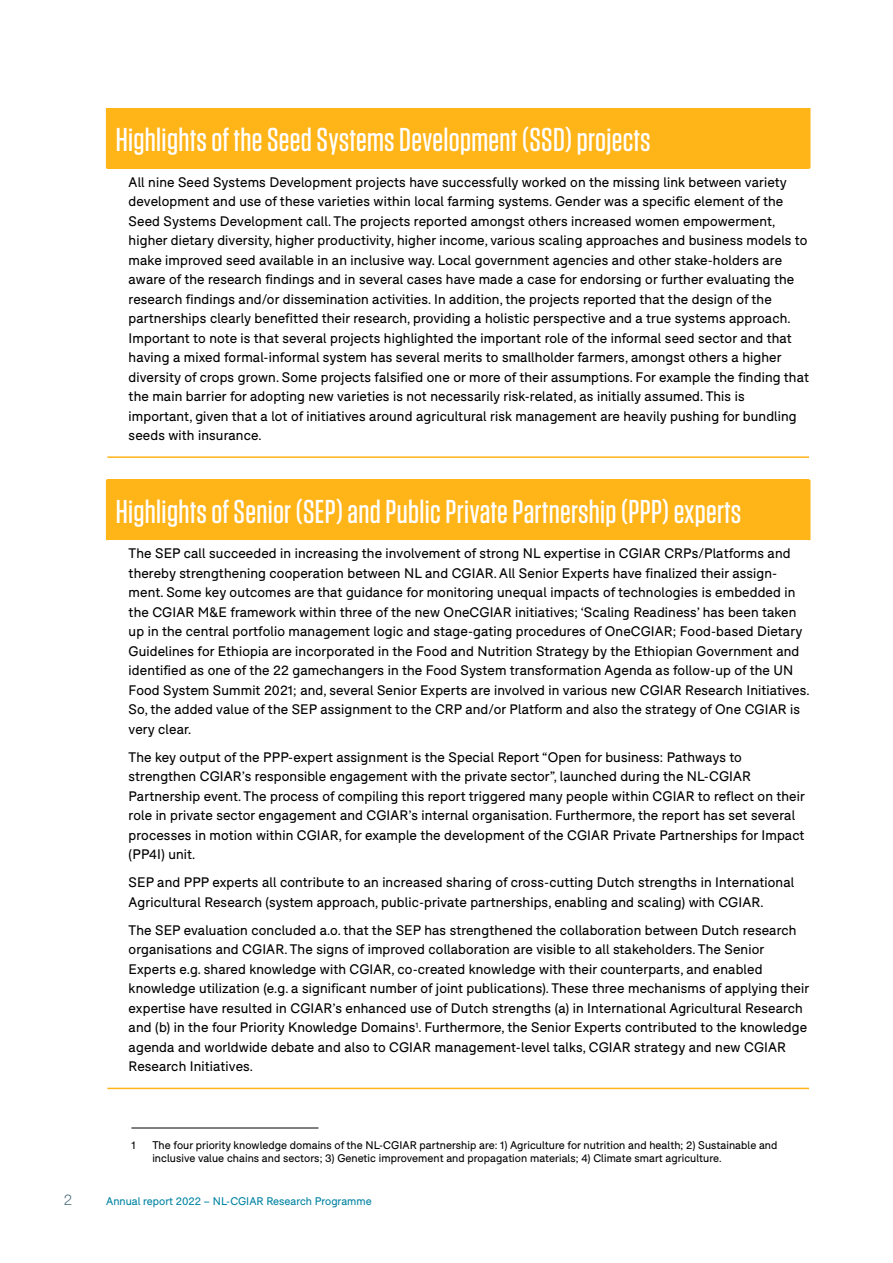
<style>
.page{position:relative;width:893px;height:1263px;background:#fff}
.page>*{position:absolute;margin:0;border:0;box-sizing:border-box;transform-origin:0 0}
.t1{font:500 33px "Tungsten";letter-spacing:.01em;color:#fff}
.t2{font:300 15px "F37 Bolton";color:#4e6d7c}
.t3{font:13.5px/19.5px "F37 Bolton";letter-spacing:.01em;color:#000}
.t4{font:10.8px/13.6px "F37 Bolton";letter-spacing:.005em;color:#000}
.t5{font:10.8px "F37 Bolton";color:#0083a2}
</style>
<div class="page">
<div style="left:107px;top:108px;width:702px;height:60px;background:#ffb418"></div>
<hr style="left:106px;top:108px;width:3px;height:60px;background:#ffb418">
<hr style="left:807px;top:108px;width:3px;height:60px;background:#ffb418">
<hr style="left:107px;top:456px;width:702px;height:2px;background:#ffb418">
<div style="left:107px;top:480px;width:702px;height:60px;background:#ffb418"></div>
<hr style="left:106px;top:480px;width:3px;height:60px;background:#ffb418">
<hr style="left:807px;top:480px;width:3px;height:60px;background:#ffb418">
<hr style="left:107px;top:1088px;width:702px;height:1px;background:#ffb418">
<hr style="left:131px;top:1128px;width:187px;height:1px;background:#000">
<h1 class="t1" style="left:116px;top:123px;width:536px">Highlights of the Seed Systems Development (SSD) projects</h1>
<p class="t3" style="left:129px;top:172px;width:682px">All nine Seed Systems Development projects have successfully worked on the missing link between variety development and use of these varieties within local farming systems. Gender was a specific element of the Seed Systems Development call. The projects reported amongst others increased women empowerment, higher dietary diversity, higher productivity, higher income, various scaling approaches and business models to make improved seed available in an inclusive way. Local government agencies and other stake-holders are aware of the research findings and in several cases have made a case for endorsing or further evaluating the research findings and/or dissemination activities. In addition, the projects reported that the design of the partnerships clearly benefitted their research, providing a holistic perspective and a true systems approach.<br>Important to note is that several projects highlighted the important role of the informal seed sector and that having a mixed formal-informal system has several merits to smallholder farmers, amongst others a higher diversity of crops grown. Some projects falsified one or more of their assumptions. For example the finding that the main barrier for adopting new varieties is not necessarily risk-related, as initially assumed. This is important, given that a lot of initiatives around agricultural risk management are heavily pushing for bundling seeds with insurance.</p>
<h1 class="t1" style="left:116px;top:494px;width:627px">Highlights of Senior (SEP) and Public Private Partnership (PPP) experts</h1>
<p class="t3" style="left:129px;top:544px;width:682px">The SEP call succeeded in increasing the involvement of strong NL expertise in CGIAR CRPs/Platforms and thereby strengthening cooperation between NL and CGIAR. All Senior Experts have finalized their assign&shy;ment. Some key outcomes are that guidance for monitoring unequal impacts of technologies is embedded in the CGIAR M&amp;E framework within three of the new OneCGIAR initiatives; ‘Scaling Readiness’ has been taken up in the central portfolio management logic and stage-gating procedures of OneCGIAR; Food-based Dietary Guidelines for Ethiopia are incorporated in the Food and Nutrition Strategy by the Ethiopian Government and identified as one of the 22 gamechangers in the Food System transformation Agenda as follow-up of the UN Food System Summit 2021; and, several Senior Experts are involved in various new CGIAR Research Initiatives.<br>So, the added value of the SEP assignment to the CRP and/or Platform and also the strategy of One CGIAR is very clear.</p>
<p class="t3" style="left:129px;top:747px;width:678px">The key output of the PPP-expert assignment is the Special Report “Open for business: Pathways to strengthen CGIAR’s responsible engagement with the private sector”, launched during the NL-CGIAR Partnership event. The process of compiling this report triggered many people within CGIAR to reflect on their role in private sector engagement and CGIAR’s internal organisation. Furthermore, the report has set several processes in motion within CGIAR, for example the development of the CGIAR Private Partnerships for Impact (PP4I) unit.</p>
<p class="t3" style="left:129px;top:873px;width:667px">SEP and PPP experts all contribute to an increased sharing of cross-cutting Dutch strengths in International<br>Agricultural Research (system approach, public-private partnerships, enabling and scaling) with CGIAR.</p>
<p class="t3" style="left:129px;top:920px;width:682px">The SEP evaluation concluded a.o. that the SEP has strengthened the collaboration between Dutch research organisations and CGIAR. The signs of improved collaboration are visible to all stakeholders. The Senior Experts e.g. shared knowledge with CGIAR, co-created knowledge with their counterparts, and enabled knowledge utilization (e.g. a significant number of joint publications). These three mechanisms of applying their expertise have resulted in CGIAR’s enhanced use of Dutch strengths (a) in International Agricultural Research and (b) in the four Priority Knowledge Domains<sup>1</sup>. Furthermore, the Senior Experts contributed to the knowledge agenda and worldwide debate and also to CGIAR management-level talks, CGIAR strategy and new CGIAR Research Initiatives.</p>
<p class="t4" style="left:131px;top:1138px;width:6px">1</p>
<p class="t4" style="left:152px;top:1138px;width:627px">The four priority knowledge domains of the NL-CGIAR partnership are: 1) Agriculture for nutrition and health; 2) Sustainable and inclusive value chains and sectors; 3) Genetic improvement and propagation materials; 4) Climate smart agriculture.</p>
<p class="t2" style="left:64px;top:1191px;width:10px">2</p>
<p class="t5" style="left:106px;top:1195px;width:267px">Annual report 2022 – NL-CGIAR Research Programme</p>
</div>
